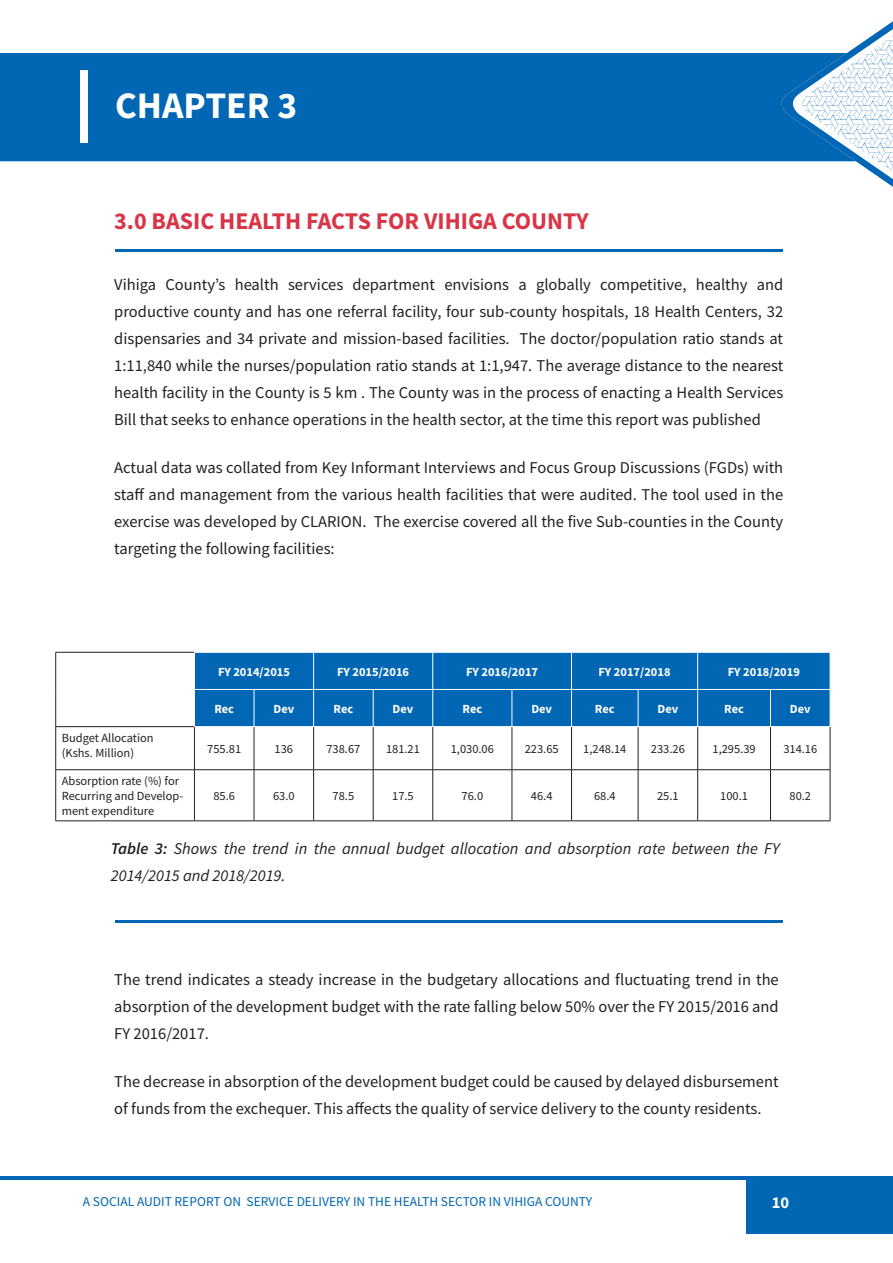
<style>
.page{position:relative;width:893px;height:1263px;background:#fff}
.page>*{position:absolute;margin:0;border:0;box-sizing:border-box;transform-origin:0 0}
.t1{font:700 37.5px "Source Sans Pro";color:#fff}
.t2{font:700 24px "Source Sans Pro";color:#d83548}
.t3{font:16.5px/27px "Source Sans Pro";color:#231f20;text-align:justify}
.t4{font:italic 16.5px/27px "Source Sans Pro";color:#231f20}
.t5{font:700 16.5px "Source Sans Pro";color:#fff}
.t6{font:13.5px "Source Sans Pro";color:#0166b3}
.t7{font:12.45px/14.9px "Source Sans Pro";color:#231f20}
.t8{font:700 12.45px "Source Sans Pro";color:#fff}
.s1{font-weight:600}
</style>
<div class="page">
<hr style="left:0;top:1176px;width:746px;height:4px;background:#0166b3">
<div style="left:746px;top:1176px;width:147px;height:58px;background:#0166b3"></div>
<div style="left:0;top:53px;width:773px;height:108px;background:#0166b3"></div>
<svg style="left:773px;top:21px;width:120px;height:166px"></svg>
<div style="left:80px;top:70px;width:7px;height:73px;background:#fff"></div>
<div style="left:195px;top:653px;width:635px;height:73px;background:#0166b3"></div>
<hr style="left:56px;top:652px;width:138px;height:1px;background:#231f20">
<hr style="left:55px;top:652px;width:1px;height:37px;background:#231f20">
<hr style="left:55px;top:689px;width:1px;height:37px;background:#231f20">
<hr style="left:56px;top:726px;width:138px;height:1px;background:#231f20">
<hr style="left:55px;top:727px;width:1px;height:42px;background:#231f20">
<hr style="left:194px;top:727px;width:1px;height:42px;background:#231f20">
<hr style="left:254px;top:727px;width:1px;height:42px;background:#231f20">
<hr style="left:313px;top:727px;width:1px;height:42px;background:#231f20">
<hr style="left:373px;top:727px;width:1px;height:42px;background:#231f20">
<hr style="left:432px;top:727px;width:1px;height:42px;background:#231f20">
<hr style="left:512px;top:727px;width:1px;height:42px;background:#231f20">
<hr style="left:571px;top:727px;width:1px;height:42px;background:#231f20">
<hr style="left:638px;top:727px;width:1px;height:42px;background:#231f20">
<hr style="left:697px;top:727px;width:1px;height:42px;background:#231f20">
<hr style="left:770px;top:727px;width:1px;height:42px;background:#231f20">
<hr style="left:830px;top:727px;width:1px;height:42px;background:#231f20">
<hr style="left:56px;top:769px;width:138px;height:1px;background:#231f20">
<hr style="left:55px;top:770px;width:1px;height:51px;background:#231f20">
<hr style="left:194px;top:769px;width:60px;height:1px;background:#231f20">
<hr style="left:194px;top:770px;width:1px;height:51px;background:#231f20">
<hr style="left:254px;top:769px;width:60px;height:1px;background:#231f20">
<hr style="left:254px;top:770px;width:1px;height:51px;background:#231f20">
<hr style="left:314px;top:769px;width:59px;height:1px;background:#231f20">
<hr style="left:313px;top:770px;width:1px;height:51px;background:#231f20">
<hr style="left:373px;top:769px;width:60px;height:1px;background:#231f20">
<hr style="left:373px;top:770px;width:1px;height:51px;background:#231f20">
<hr style="left:433px;top:769px;width:79px;height:1px;background:#231f20">
<hr style="left:432px;top:770px;width:1px;height:51px;background:#231f20">
<hr style="left:512px;top:769px;width:59px;height:1px;background:#231f20">
<hr style="left:512px;top:770px;width:1px;height:51px;background:#231f20">
<hr style="left:571px;top:769px;width:67px;height:1px;background:#231f20">
<hr style="left:571px;top:770px;width:1px;height:51px;background:#231f20">
<hr style="left:638px;top:769px;width:60px;height:1px;background:#231f20">
<hr style="left:638px;top:770px;width:1px;height:51px;background:#231f20">
<hr style="left:698px;top:769px;width:72px;height:1px;background:#231f20">
<hr style="left:697px;top:770px;width:1px;height:51px;background:#231f20">
<hr style="left:770px;top:769px;width:60px;height:1px;background:#231f20">
<hr style="left:770px;top:770px;width:1px;height:51px;background:#231f20">
<hr style="left:830px;top:770px;width:1px;height:51px;background:#231f20">
<hr style="left:56px;top:820px;width:138px;height:1px;background:#231f20">
<hr style="left:194px;top:820px;width:60px;height:1px;background:#231f20">
<hr style="left:254px;top:820px;width:60px;height:1px;background:#231f20">
<hr style="left:314px;top:820px;width:59px;height:1px;background:#231f20">
<hr style="left:373px;top:820px;width:60px;height:1px;background:#231f20">
<hr style="left:433px;top:820px;width:79px;height:1px;background:#231f20">
<hr style="left:512px;top:820px;width:59px;height:1px;background:#231f20">
<hr style="left:571px;top:820px;width:67px;height:1px;background:#231f20">
<hr style="left:638px;top:820px;width:60px;height:1px;background:#231f20">
<hr style="left:698px;top:820px;width:72px;height:1px;background:#231f20">
<hr style="left:770px;top:820px;width:60px;height:1px;background:#231f20">
<hr style="left:313px;top:652px;width:1px;height:37px;background:#fff">
<hr style="left:432px;top:652px;width:1px;height:37px;background:#fff">
<hr style="left:571px;top:652px;width:1px;height:37px;background:#fff">
<hr style="left:697px;top:652px;width:1px;height:37px;background:#fff">
<hr style="left:194px;top:689px;width:60px;height:1px;background:#fff">
<hr style="left:254px;top:689px;width:60px;height:1px;background:#fff">
<hr style="left:254px;top:690px;width:1px;height:36px;background:#fff">
<hr style="left:314px;top:689px;width:59px;height:1px;background:#fff">
<hr style="left:313px;top:690px;width:1px;height:36px;background:#fff">
<hr style="left:373px;top:689px;width:60px;height:1px;background:#fff">
<hr style="left:373px;top:690px;width:1px;height:36px;background:#fff">
<hr style="left:433px;top:689px;width:79px;height:1px;background:#fff">
<hr style="left:432px;top:690px;width:1px;height:36px;background:#fff">
<hr style="left:512px;top:689px;width:59px;height:1px;background:#fff">
<hr style="left:512px;top:690px;width:1px;height:36px;background:#fff">
<hr style="left:571px;top:689px;width:67px;height:1px;background:#fff">
<hr style="left:571px;top:690px;width:1px;height:36px;background:#fff">
<hr style="left:638px;top:689px;width:60px;height:1px;background:#fff">
<hr style="left:638px;top:690px;width:1px;height:36px;background:#fff">
<hr style="left:698px;top:689px;width:72px;height:1px;background:#fff">
<hr style="left:697px;top:690px;width:1px;height:36px;background:#fff">
<hr style="left:770px;top:689px;width:60px;height:1px;background:#fff">
<hr style="left:770px;top:690px;width:1px;height:36px;background:#fff">
<hr style="left:115px;top:250px;width:668px;height:2px;background:#0166b3">
<hr style="left:115px;top:920px;width:668px;height:2px;background:#0166b3">
<h1 class="t1" style="left:115px;top:80px;width:184px">CHAPTER 3</h1>
<h2 class="t2" style="left:114px;top:205px;width:476px">3.0 BASIC HEALTH FACTS FOR VIHIGA COUNTY</h2>
<p class="t3" style="left:114px;top:271px;width:671px">Vihiga County’s health services department envisions a globally competitive, healthy and productive county and has one referral facility, four sub-county hospitals, 18 Health Centers, 32 dispensaries and 34 private and mission-based facilities. The doctor/population ratio stands at 1:11,840 while the nurses/population ratio stands at 1:1,947. The average distance to the nearest health facility in the County is 5 km . The County was in the process of enacting a Health Services Bill that seeks to enhance operations in the health sector, at the time this report was published</p>
<p class="t3" style="left:114px;top:454px;width:671px">Actual data was collated from Key Informant Interviews and Focus Group Discussions (FGDs) with staff and management from the various health facilities that were audited. The tool used in the exercise was developed by CLARION. The exercise covered all the five Sub-counties in the County targeting the following facilities:</p>
<p class="t8" style="left:218px;top:663px;width:73px">FY 2014/2015</p>
<p class="t8" style="left:337px;top:663px;width:73px">FY 2015/2016</p>
<p class="t8" style="left:466px;top:663px;width:73px">FY 2016/2017</p>
<p class="t8" style="left:599px;top:663px;width:73px">FY 2017/2018</p>
<p class="t8" style="left:728px;top:663px;width:73px">FY 2018/2019</p>
<p class="t8" style="left:214px;top:700px;width:21px">Rec</p>
<p class="t8" style="left:273px;top:700px;width:22px">Dev</p>
<p class="t8" style="left:334px;top:700px;width:21px">Rec</p>
<p class="t8" style="left:393px;top:700px;width:22px">Dev</p>
<p class="t8" style="left:462px;top:700px;width:21px">Rec</p>
<p class="t8" style="left:531px;top:700px;width:22px">Dev</p>
<p class="t8" style="left:595px;top:700px;width:21px">Rec</p>
<p class="t8" style="left:657px;top:700px;width:22px">Dev</p>
<p class="t8" style="left:724px;top:700px;width:21px">Rec</p>
<p class="t8" style="left:790px;top:700px;width:22px">Dev</p>
<p class="t7" style="left:62px;top:730px;width:93px">Budget Allocation (Kshs. Million)</p>
<p class="t7" style="left:207px;top:741px;width:35px">755.81</p>
<p class="t7" style="left:275px;top:741px;width:20px">136</p>
<p class="t7" style="left:326px;top:741px;width:35px">738.67</p>
<p class="t7" style="left:386px;top:741px;width:35px">181.21</p>
<p class="t7" style="left:451px;top:741px;width:45px">1,030.06</p>
<p class="t7" style="left:525px;top:741px;width:35px">223.65</p>
<p class="t7" style="left:583px;top:741px;width:45px">1,248.14</p>
<p class="t7" style="left:651px;top:741px;width:35px">233.26</p>
<p class="t7" style="left:712px;top:741px;width:45px">1,295.39</p>
<p class="t7" style="left:783px;top:741px;width:35px">314.16</p>
<p class="t7" style="left:62px;top:773px;width:123px">Absorption rate (%) for<br>Recurring and Develop&shy;ment expenditure</p>
<p class="t7" style="left:213px;top:788px;width:23px">85.6</p>
<p class="t7" style="left:273px;top:788px;width:23px">63.0</p>
<p class="t7" style="left:333px;top:788px;width:23px">78.5</p>
<p class="t7" style="left:392px;top:788px;width:23px">17.5</p>
<p class="t7" style="left:462px;top:788px;width:23px">76.0</p>
<p class="t7" style="left:531px;top:788px;width:23px">46.4</p>
<p class="t7" style="left:594px;top:788px;width:23px">68.4</p>
<p class="t7" style="left:657px;top:788px;width:23px">25.1</p>
<p class="t7" style="left:720px;top:788px;width:29px">100.1</p>
<p class="t7" style="left:789px;top:788px;width:23px">80.2</p>
<p class="t4" style="left:111px;top:835px;width:670px"><span class="s1">Table 3:</span> Shows the trend in the annual budget allocation and absorption rate between the FY<br>2014/2015 and 2018/2019.</p>
<p class="t3" style="left:114px;top:966px;width:666px">The trend indicates a steady increase in the budgetary allocations and fluctuating trend in the absorption of the development budget with the rate falling below 50% over the FY 2015/2016 and FY 2016/2017.</p>
<p class="t3" style="left:114px;top:1068px;width:666px">The decrease in absorption of the development budget could be caused by delayed disbursement of funds from the exchequer. This affects the quality of service delivery to the county residents.</p>
<p class="t6" style="left:83px;top:1193px;width:511px">A SOCIAL AUDIT REPORT ON SERVICE DELIVERY IN THE HEALTH SECTOR IN VIHIGA COUNTY</p>
<p class="t5" style="left:772px;top:1191px;width:19px">10</p>
</div>
